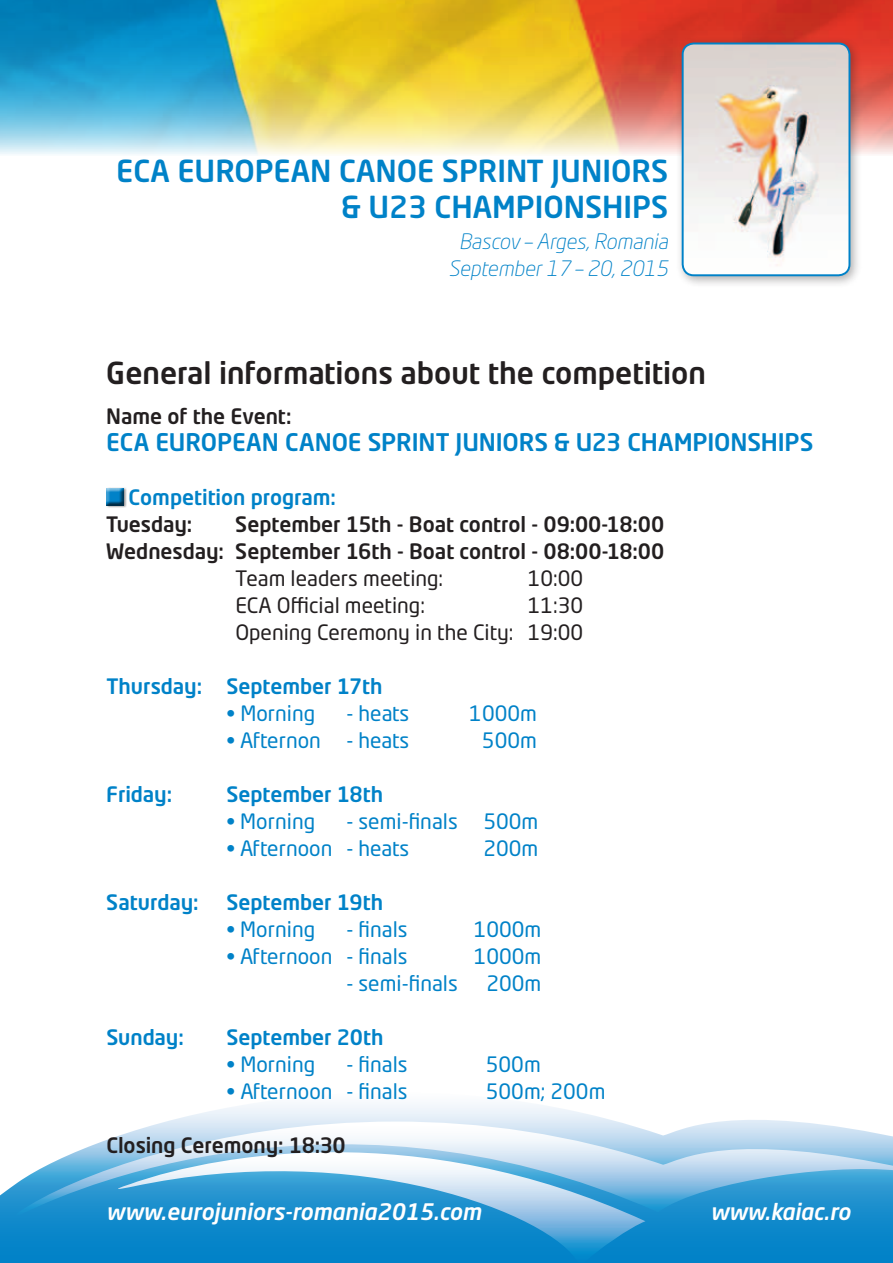
<style>
.page{position:relative;width:893px;height:1263px;background:#fff}
.page>*{position:absolute;margin:0;border:0;box-sizing:border-box;transform-origin:0 0}
.t1{font:500 30px/36px "Neo Tech Dacia";color:#0082c8;text-align:right}
.t2{font:500 30px "Neo Tech Dacia";color:#231f20}
.t3{font:500 24px "Neo Tech Dacia";letter-spacing:-.005em;color:#0082c8}
.t4{font:italic 500 22.5px "Neo Sans RO";color:#fff}
.t5{font:21px "Neo Tech Dacia";color:#0082c8}
.t6{font:500 21px/27px "Neo Tech Dacia";letter-spacing:-.005em;color:#231f20;text-align:right}
.t7{font:500 21px "Neo Tech Dacia";color:#0082c8}
.t8{font:21px/27px "Neo Tech Dacia";color:#231f20;text-align:right}
.t9{font:italic 300 21px/27px "Neo Tech Dacia";color:#0082c8;text-align:center}
</style>
<div class="page">
<img style="left:0;top:0;width:893px;height:154px">
<svg style="left:0;top:1187px;width:893px;height:76px;background:#0885c9"></svg>
<svg style="left:11px;top:1104px;width:882px;height:116px"></svg>
<svg style="left:107px;top:1138px;width:538px;height:125px;background:#5eaedb"></svg>
<div style="left:106px;top:488px;width:21px;height:21px;background:#231f20;opacity:.5"></div>
<div style="left:105px;top:487px;width:20px;height:18px;background:#231f20;opacity:.75"></div>
<div style="left:676px;top:37px;width:186px;height:251px;background:#231f20;opacity:.35"></div>
<img style="left:683px;top:44px;width:166px;height:231px">
<div style="left:682px;top:43px;width:168px;height:233px;border:2px solid #0082c8;border-radius:11px"></div>
<h1 class="t1" style="left:116px;top:152px;width:553px">ECA EUROPEAN CANOE SPRINT JUNIORS &amp; U23 CHAMPIONSHIPS</h1>
<p class="t9" style="left:448px;top:228px;width:221px">Bascov – Arges, Romania<br>September 17 – 20, 2015</p>
<h1 class="t2" style="left:106px;top:354px;width:601px">General informations about the competition</h1>
<p class="t6" style="left:106px;top:402px;width:187px">Name of the Event:</p>
<p class="t3" style="left:106px;top:427px;width:709px">ECA EUROPEAN CANOE SPRINT JUNIORS &amp; U23 CHAMPIONSHIPS</p>
<p class="t7" style="left:129px;top:484px;width:209px">Competition program:</p>
<p class="t6" style="left:106px;top:510px;width:88px">Tuesday:</p>
<p class="t6" style="left:106px;top:510px;width:560px">September 15th - Boat control - 09:00-18:00<br>Wednesday: September 16th - Boat control - 08:00-18:00</p>
<p class="t8" style="left:235px;top:564px;width:209px">Team leaders meeting:</p>
<p class="t8" style="left:528px;top:564px;width:57px">10:00</p>
<p class="t8" style="left:235px;top:591px;width:191px">ECA Official meeting:</p>
<p class="t8" style="left:235px;top:591px;width:349px">11:30<br>Opening Ceremony in the City: 19:00</p>
<p class="t7" style="left:106px;top:673px;width:278px">Thursday: September 17th</p>
<p class="t5" style="left:226px;top:700px;width:90px">• Morning</p>
<p class="t5" style="left:346px;top:700px;width:64px">- heats</p>
<p class="t5" style="left:469px;top:700px;width:69px">1000m</p>
<p class="t5" style="left:226px;top:727px;width:184px">• Afternon - heats</p>
<p class="t5" style="left:482px;top:727px;width:56px">500m</p>
<p class="t7" style="left:106px;top:781px;width:67px">Friday:</p>
<p class="t7" style="left:226px;top:781px;width:158px">September 18th</p>
<p class="t5" style="left:226px;top:808px;width:90px">• Morning</p>
<p class="t5" style="left:346px;top:808px;width:194px">- semi-finals 500m</p>
<p class="t5" style="left:226px;top:835px;width:184px">• Afternoon - heats</p>
<p class="t5" style="left:483px;top:835px;width:56px">200m</p>
<p class="t7" style="left:106px;top:889px;width:94px">Saturday:</p>
<p class="t7" style="left:226px;top:889px;width:158px">September 19th</p>
<p class="t5" style="left:226px;top:916px;width:90px">• Morning</p>
<p class="t5" style="left:346px;top:916px;width:63px">- finals</p>
<p class="t5" style="left:474px;top:916px;width:69px">1000m</p>
<p class="t5" style="left:226px;top:943px;width:183px">• Afternoon - finals</p>
<p class="t5" style="left:474px;top:943px;width:69px">1000m</p>
<p class="t5" style="left:346px;top:970px;width:113px">- semi-finals</p>
<p class="t5" style="left:486px;top:970px;width:56px">200m</p>
<p class="t7" style="left:106px;top:1024px;width:79px">Sunday:</p>
<p class="t7" style="left:226px;top:1024px;width:159px">September 20th</p>
<p class="t5" style="left:226px;top:1051px;width:90px">• Morning</p>
<p class="t5" style="left:346px;top:1051px;width:63px">- finals</p>
<p class="t5" style="left:486px;top:1051px;width:56px">500m</p>
<p class="t5" style="left:226px;top:1078px;width:183px">• Afternoon - finals</p>
<p class="t5" style="left:486px;top:1078px;width:121px">500m; 200m</p>
<p class="t6" style="left:106px;top:1131px;width:241px">Closing Ceremony: 18:30</p>
<p class="t4" style="left:106px;top:1198px;width:376px">www.eurojuniors-romania2015.com</p>
<p class="t4" style="left:710px;top:1198px;width:142px">www.kaiac.ro</p>
</div>
